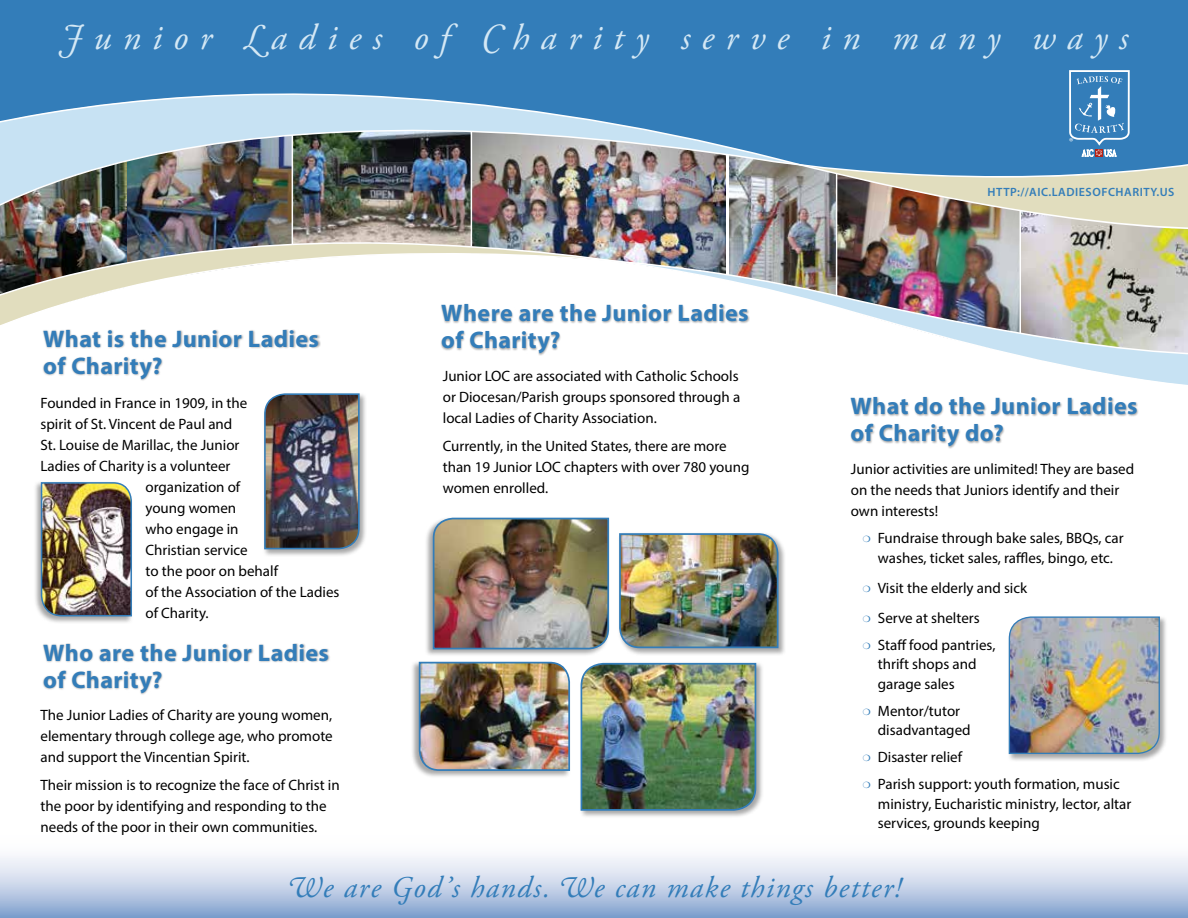
<style>
.page{position:relative;width:1188px;height:918px;background:#fff}
.page>*{position:absolute;margin:0;border:0;box-sizing:border-box;transform-origin:0 0}
.t1{font:italic 36px "Adobe Garamond Pro";letter-spacing:.315em;color:#d4e8f5}
.t2{font:italic 30px "Adobe Garamond Pro";letter-spacing:.05em;color:#337db9}
.t3{font:700 24px/27px "Myriad Pro";letter-spacing:.015em;color:#337db9}
.t4{font:15px/21px "Myriad Pro";color:#000}
.t5{font:13.2px "Adobe Garamond Pro";color:#fff}
.t6{font:600 12px "Myriad Pro";letter-spacing:.045em;color:#337db9}
.s1{color:#337db9}
</style>
<div class="page">
<svg style="left:0;top:857px;width:1188px;height:61px;background:#c0cfe6"></svg>
<img style="left:837px;top:229px;width:183px;height:9px">
<img style="left:1021px;top:229px;width:167px;height:9px">
<img style="left:126px;top:229px;width:165px;height:9px">
<img style="left:0;top:229px;width:126px;height:9px">
<img style="left:294px;top:229px;width:177px;height:9px">
<img style="left:729px;top:229px;width:107px;height:9px">
<img style="left:472px;top:229px;width:254px;height:9px">
<div style="left:0;top:0;width:1188px;height:91px;background:#337db9"></div>
<img style="left:0;top:91px;width:1188px;height:138px">
<img style="left:0;top:126px;width:1188px;height:86px">
<img style="left:0;top:238px;width:1188px;height:147px">
<img style="left:0;top:247px;width:1188px;height:108px">
<div style="left:263px;top:392px;width:104px;height:165px;background:#000;opacity:.35"></div>
<img style="left:263px;top:393px;width:97px;height:157px">
<div style="left:618px;top:532px;width:168px;height:124px;background:#000;opacity:.35"></div>
<img style="left:618px;top:532px;width:161px;height:117px">
<div style="left:1007px;top:615px;width:161px;height:147px;background:#000;opacity:.35"></div>
<img style="left:1008px;top:616px;width:153px;height:139px">
<div style="left:411px;top:660px;width:160px;height:118px;background:#000;opacity:.35"></div>
<img style="left:418px;top:661px;width:153px;height:111px">
<div style="left:425px;top:516px;width:185px;height:141px;background:#000;opacity:.35"></div>
<img style="left:432px;top:517px;width:178px;height:133px">
<div style="left:579px;top:661px;width:185px;height:158px;background:#000;opacity:.35"></div>
<img style="left:580px;top:662px;width:177px;height:150px">
<div style="left:33px;top:480px;width:100px;height:144px;background:#000;opacity:.35"></div>
<img style="left:40px;top:481px;width:93px;height:136px">
<div style="left:42px;top:329px;width:279px;height:53px;background:#000;opacity:.35"></div>
<div style="left:440px;top:303px;width:310px;height:53px;background:#000;opacity:.35"></div>
<div style="left:850px;top:396px;width:289px;height:53px;background:#000;opacity:.35"></div>
<div style="left:42px;top:643px;width:289px;height:53px;background:#000;opacity:.35"></div>
<svg style="left:1069px;top:70px;width:61px;height:86px;background:#5c95c5"></svg>
<h1 class="t1" style="left:60px;top:16px;width:1070px">Junior Ladies of Charity serve in many ways</h1>
<p class="t5" style="left:1069px;top:135px;width:6px">®</p>
<h3 class="t3" style="left:43px;top:324px;width:277px">What is the Junior Ladies of Charity?</h3>
<p class="t4" style="left:40px;top:392px;width:208px">Founded in France in 1909, in the</p>
<p class="t4" style="left:40px;top:413px;width:193px">spirit of St. Vincent de Paul and</p>
<p class="t4" style="left:40px;top:434px;width:201px">St. Louise de Marillac, the Junior</p>
<p class="t4" style="left:40px;top:455px;width:192px">Ladies of Charity is a volunteer</p>
<p class="t4" style="left:145px;top:476px;width:96px">organization of</p>
<p class="t4" style="left:145px;top:497px;width:92px">young women</p>
<p class="t4" style="left:145px;top:518px;width:95px">who engage in</p>
<p class="t4" style="left:145px;top:539px;width:104px">Christian service</p>
<p class="t4" style="left:145px;top:560px;width:134px">to the poor on behalf</p>
<p class="t4" style="left:145px;top:581px;width:196px">of the Association of the Ladies</p>
<p class="t4" style="left:145px;top:602px;width:65px">of Charity.</p>
<h3 class="t3" style="left:43px;top:638px;width:287px">Who are the Junior Ladies of Charity?</h3>
<p class="t4" style="left:40px;top:705px;width:294px;text-align:justify">The Junior Ladies of Charity are young women, elementary through college age, who promote and support the Vincentian Spirit.</p>
<p class="t4" style="left:40px;top:774px;width:301px">Their mission is to recognize the face of Christ in the poor by identifying and responding to the needs of the poor in their own communities.</p>
<h3 class="t3" style="left:441px;top:299px;width:309px">Where are the Junior Ladies of Charity?</h3>
<p class="t4" style="left:443px;top:366px;width:299px;text-align:justify">Junior LOC are associated with Catholic Schools or Diocesan/Parish groups sponsored through a local Ladies of Charity Association.</p>
<p class="t4" style="left:443px;top:435px;width:308px">Currently, in the United States, there are more than 19 Junior LOC chapters with over 780 young women enrolled.</p>
<p class="t6" style="left:988px;top:184px;width:188px">HTTP://AIC.LADIESOFCHARITY.US</p>
<h3 class="t3" style="left:851px;top:392px;width:289px">What do the Junior Ladies of Charity do?</h3>
<p class="t4" style="left:851px;top:458px;width:285px">Junior activities are unlimited! They are based on the needs that Juniors identify and their own interests!</p>
<p class="t4" style="left:863px;top:528px;width:262px;line-height:19.5px;text-align:center"><span class="s1">❍</span> Fundraise through bake sales, BBQs, car washes, ticket sales, raffles, bingo, etc.</p>
<p class="t4" style="left:863px;top:572px;width:166px;line-height:30px"><span class="s1">❍</span> Visit the elderly and sick <span class="s1">❍</span> Serve at shelters</p>
<p class="t4" style="left:878px;top:635px;width:119px;line-height:19.5px;text-indent:-15px"><span class="s1">❍</span> Staff food pantries, thrift shops and garage sales</p>
<p class="t4" style="left:878px;top:701px;width:94px;line-height:19.5px;text-indent:-15px"><span class="s1">❍</span> Mentor/tutor disadvantaged</p>
<p class="t4" style="left:863px;top:743px;width:259px;line-height:27px"><span class="s1">❍</span> Disaster relief<br><span class="s1">❍</span> Parish support: youth formation, music</p>
<p class="t4" style="left:878px;top:794px;width:255px;line-height:19.5px">ministry, Eucharistic ministry, lector, altar services, grounds keeping</p>
<h2 class="t2" style="left:287px;top:869px;width:616px">We are God’s hands. We can make things better!</h2>
</div>
